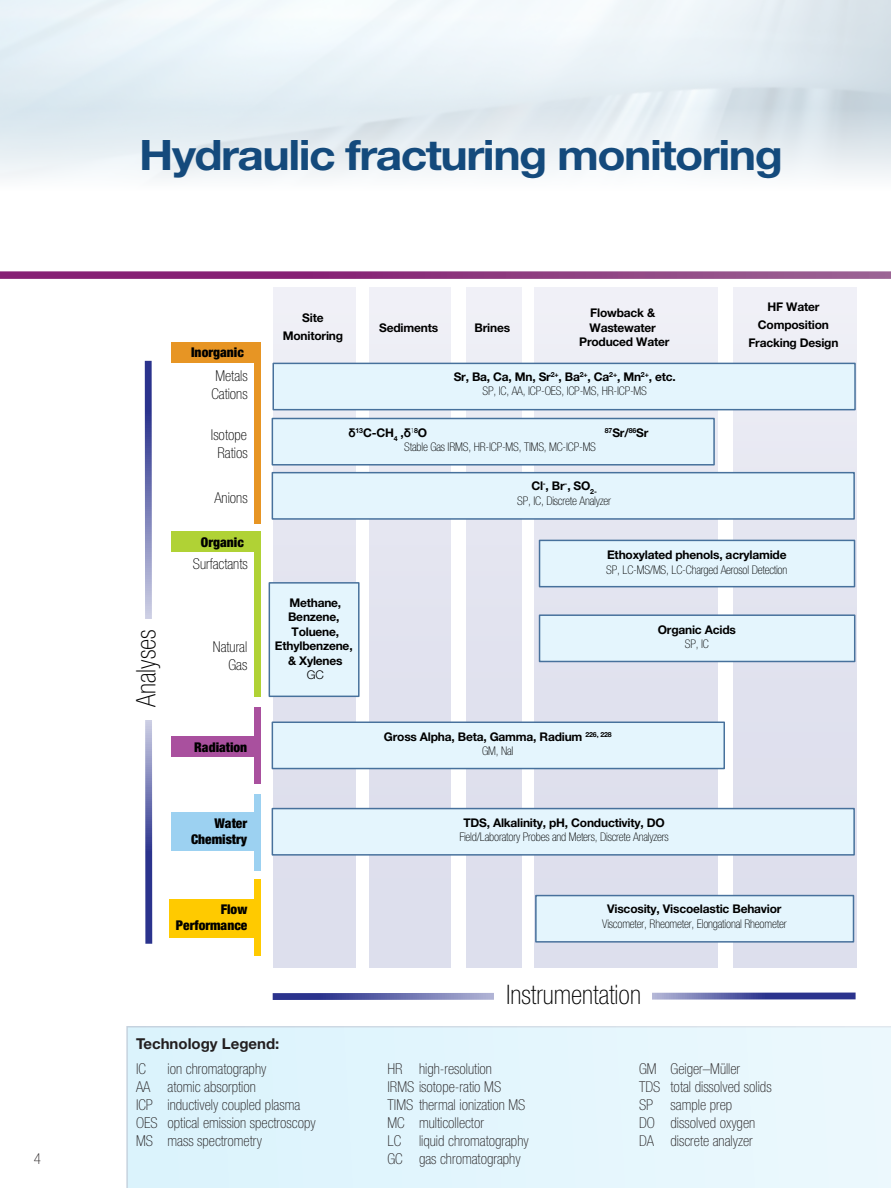
<style>
.page{position:relative;width:891px;height:1188px;background:#fff}
.page>*{position:absolute;margin:0;border:0;box-sizing:border-box;transform-origin:0 0}
.t1{font:700 42px "Helvetica Neue LT Std";letter-spacing:-.035em;color:#144a7c;scale:1.1 1}
.t2{font:100 condensed 27px "Helvetica Neue LT Std";color:#000}
.t3{font:100 condensed 15px/18px "Helvetica Neue LT Std";color:#231f20}
.t4{font:100 condensed 15px/18px "Helvetica Neue LT Std";color:#000}
.t5{font:700 15px "Helvetica Neue LT Std";color:#231f20}
.t6{font:900 condensed 13.5px/16.2px "Helvetica Neue LT Std";color:#000;text-align:right}
.t7{font:700 12px/14.4px "Helvetica Neue LT Std";letter-spacing:-.015em;color:#000;text-align:center}
.t8{font:100 condensed 12px/14.4px "Helvetica Neue LT Std";letter-spacing:-.015em;color:#000;text-align:center}
.t9{font:300 12px "Helvetica Neue LT Std";color:#000}
.s1{font-weight:700;font-stretch:normal}
.s2{font-family:"Arial"}
.s3{font-weight:100;font-stretch:condensed}
</style>
<div class="page">
<img style="left:0;top:0;width:891px;height:400px">
<svg style="left:273px;top:993px;width:583px;height:7px;background:#6167aa"></svg>
<div style="left:494px;top:978px;width:158px;height:44px;background:#fff"></div>
<svg style="left:145px;top:361px;width:7px;height:583px;background:#6a70af"></svg>
<div style="left:125px;top:619px;width:44px;height:101px;background:#fff"></div>
<div style="left:273px;top:288px;width:82px;height:680px;background:linear-gradient(to right,#e3e4f0,#e3e4f0)"></div>
<div style="left:369px;top:288px;width:82px;height:680px;background:linear-gradient(to right,#e2e4ef,#e2e4ef)"></div>
<div style="left:466px;top:288px;width:55px;height:680px;background:linear-gradient(to right,#e2e4ef,#e2e4ef)"></div>
<svg style="left:534px;top:288px;width:184px;height:680px"></svg>
<div style="left:733px;top:288px;width:123px;height:680px;background:linear-gradient(to right,#e3e4f0,#e3e4f0)"></div>
<div style="left:171px;top:342px;width:90px;height:20px;background:#e79524"></div>
<div style="left:171px;top:532px;width:90px;height:20px;background:#b0d235"></div>
<div style="left:171px;top:737px;width:90px;height:20px;background:#a9509e"></div>
<div style="left:171px;top:812px;width:90px;height:39px;background:#9cd1f1"></div>
<div style="left:169px;top:899px;width:92px;height:39px;background:#ffca00"></div>
<div style="left:272px;top:473px;width:582px;height:46px;background:#e4f5fd"></div>
<div style="left:272px;top:472px;width:583px;height:48px;border:1px solid #47719c"></div>
<div style="left:273px;top:363px;width:582px;height:47px;background:#e4f5fd"></div>
<div style="left:273px;top:363px;width:583px;height:47px;border:1px solid #47719c"></div>
<div style="left:540px;top:540px;width:315px;height:47px;background:#e4f5fd"></div>
<div style="left:539px;top:540px;width:316px;height:47px;border:1px solid #47719c"></div>
<div style="left:269px;top:583px;width:90px;height:113px;background:#e4f5fd"></div>
<div style="left:269px;top:582px;width:91px;height:115px;border:1px solid #47719c"></div>
<div style="left:272px;top:722px;width:452px;height:47px;background:#e4f5fd"></div>
<div style="left:272px;top:722px;width:453px;height:47px;border:1px solid #47719c"></div>
<div style="left:540px;top:615px;width:315px;height:46px;background:#e4f5fd"></div>
<div style="left:539px;top:614px;width:316px;height:48px;border:1px solid #47719c"></div>
<div style="left:272px;top:809px;width:582px;height:46px;background:#e4f5fd"></div>
<div style="left:272px;top:808px;width:583px;height:48px;border:1px solid #47719c"></div>
<div style="left:272px;top:418px;width:442px;height:47px;background:#e4f5fd"></div>
<div style="left:272px;top:418px;width:443px;height:48px;border:1px solid #47719c"></div>
<div style="left:536px;top:896px;width:318px;height:46px;background:#e4f5fd"></div>
<div style="left:535px;top:895px;width:319px;height:48px;border:1px solid #47719c"></div>
<div style="left:254px;top:343px;width:7px;height:181px;background:#e79524"></div>
<div style="left:254px;top:532px;width:7px;height:165px;background:#b0d235"></div>
<div style="left:254px;top:707px;width:7px;height:76px;background:#a9509e"></div>
<div style="left:254px;top:794px;width:7px;height:76px;background:#9cd1f1"></div>
<div style="left:254px;top:879px;width:7px;height:76px;background:#ffca00"></div>
<svg style="left:0;top:271px;width:891px;height:8px;background:#944386"></svg>
<div style="left:126px;top:1026px;width:765px;height:162px;background:#e3f6fd"></div>
<p class="t3" style="left:34px;top:1150px;width:9px">4</p>
<h1 class="t1" style="left:139px;top:129px;width:587px">Hydraulic fracturing monitoring</h1>
<h2 class="t2" style="left:131px;top:707px;width:79px;rotate:-90deg">Analyses</h2>
<p class="t6" style="left:191px;top:344px;width:54px">Inorganic</p>
<p class="t4" style="left:211px;top:367px;width:38px">Metals<br>Cations</p>
<p class="t4" style="left:211px;top:425px;width:38px;text-align:center">Isotope<br>Ratios</p>
<p class="t4" style="left:214px;top:488px;width:35px">Anions</p>
<p class="t6" style="left:201px;top:534px;width:44px">Organic</p>
<p class="t4" style="left:193px;top:555px;width:56px">Surfactants</p>
<p class="t4" style="left:213px;top:638px;width:36px;text-align:right">Natural<br>Gas</p>
<p class="t6" style="left:194px;top:739px;width:55px">Radiation</p>
<p class="t6" style="left:191px;top:815px;width:58px">Water<br>Chemistry</p>
<p class="t6" style="left:176px;top:901px;width:73px">Flow<br>Performance</p>
<p class="t7" style="left:283px;top:308px;width:62px;line-height:18px">Site<br>Monitoring</p>
<p class="t7" style="left:475px;top:321px;width:37px">Brines</p>
<p class="t7" style="left:379px;top:321px;width:60px">Sediments</p>
<p class="t7" style="left:579px;top:305px;width:92px">Flowback &amp;<br>Wastewater<br>Produced Water</p>
<p class="t8" style="left:454px;top:370px;width:224px"><span class="s1">Sr, Ba, Ca, Mn, Sr</span><sup>2+</sup><span class="s1">, Ba</span><sup>2+</sup><span class="s1">, Ca</span><sup>2+</sup><span class="s1">, Mn</span><sup>2+</sup><span class="s1">, etc.<br></span>SP, IC, AA, ICP-OES, ICP-MS, HR-ICP-MS</p>
<p class="t7" style="left:348px;top:425px;width:80px"><span class="s2">δ</span><sup>13</sup>C-CH<sub>4</sub> ,<span class="s2">δ</span><sup>1</sup><sup>8</sup>O</p>
<p class="t7" style="left:605px;top:425px;width:45px"><sup>87</sup>Sr/<sup>86</sup>Sr</p>
<p class="t8" style="left:404px;top:439px;width:193px">Stable Gas IRMS, HR-ICP-MS, TIMS, MC-ICP-MS</p>
<p class="t8" style="left:517px;top:479px;width:95px"><span class="s1">Cl</span><sup>-</sup><span class="s1">, Br</span><sup>-</sup><span class="s1">, SO</span><sub>2-<br></sub>SP, IC, Discrete Analyzer</p>
<p class="t7" style="left:748px;top:298px;width:92px;line-height:18px">HF Water<br>Composition<br>Fracking Design</p>
<p class="t7" style="left:275px;top:595px;width:79px">Methane,<br>Benzene,<br>Toluene,<br>Ethylbenzene, &amp; Xylenes</p>
<p class="t9" style="left:307px;top:667px;width:19px">GC</p>
<p class="t7" style="left:607px;top:547px;width:181px">Ethoxylated phenols, acrylamide</p>
<p class="t8" style="left:606px;top:562px;width:183px">SP, LC-MS/MS, LC-Charged Aerosol Detection</p>
<p class="t7" style="left:384px;top:729px;width:229px">Gross Alpha, Beta, Gamma, Radium <sup>226,</sup> <sup>228<br></sup><span class="s3">GM, NaI</span></p>
<p class="t7" style="left:658px;top:622px;width:80px">Organic Acids</p>
<p class="t8" style="left:685px;top:637px;width:26px">SP, IC</p>
<p class="t7" style="left:463px;top:815px;width:203px">TDS, Alkalinity, pH, Conductivity, DO</p>
<p class="t8" style="left:459px;top:830px;width:211px">Field/Laboratory Probes and Meters, Discrete Analyzers</p>
<p class="t7" style="left:607px;top:902px;width:176px">Viscosity, Viscoelastic Behavior</p>
<p class="t8" style="left:602px;top:916px;width:186px">Viscometer, Rheometer, Elongational Rheometer</p>
<h2 class="t2" style="left:506px;top:979px;width:137px">Instrumentation</h2>
<p class="t5" style="left:136px;top:1034px;width:145px">Technology Legend:</p>
<p class="t3" style="left:136px;top:1060px;width:181px;text-indent:32px">ion chromatography<br>AA atomic absorption<br>ICP inductively coupled plasma<br>OES optical emission spectroscopy<br>MS mass spectrometry</p>
<p class="t3" style="left:388px;top:1060px;width:143px">HR high-resolution<br>IRMS isotope-ratio MS<br>TIMS thermal ionization MS<br>MC multicollector<br>LC liquid chromatography<br>GC gas chromatography</p>
<p class="t3" style="left:639px;top:1060px;width:134px">GM Geiger–Müller<br>TDS total dissolved solids<br>SP sample prep<br>DO dissolved oxygen<br>DA discrete analyzer</p>
<p class="t3" style="left:136px;top:1060px;width:11px">IC</p>
</div>
